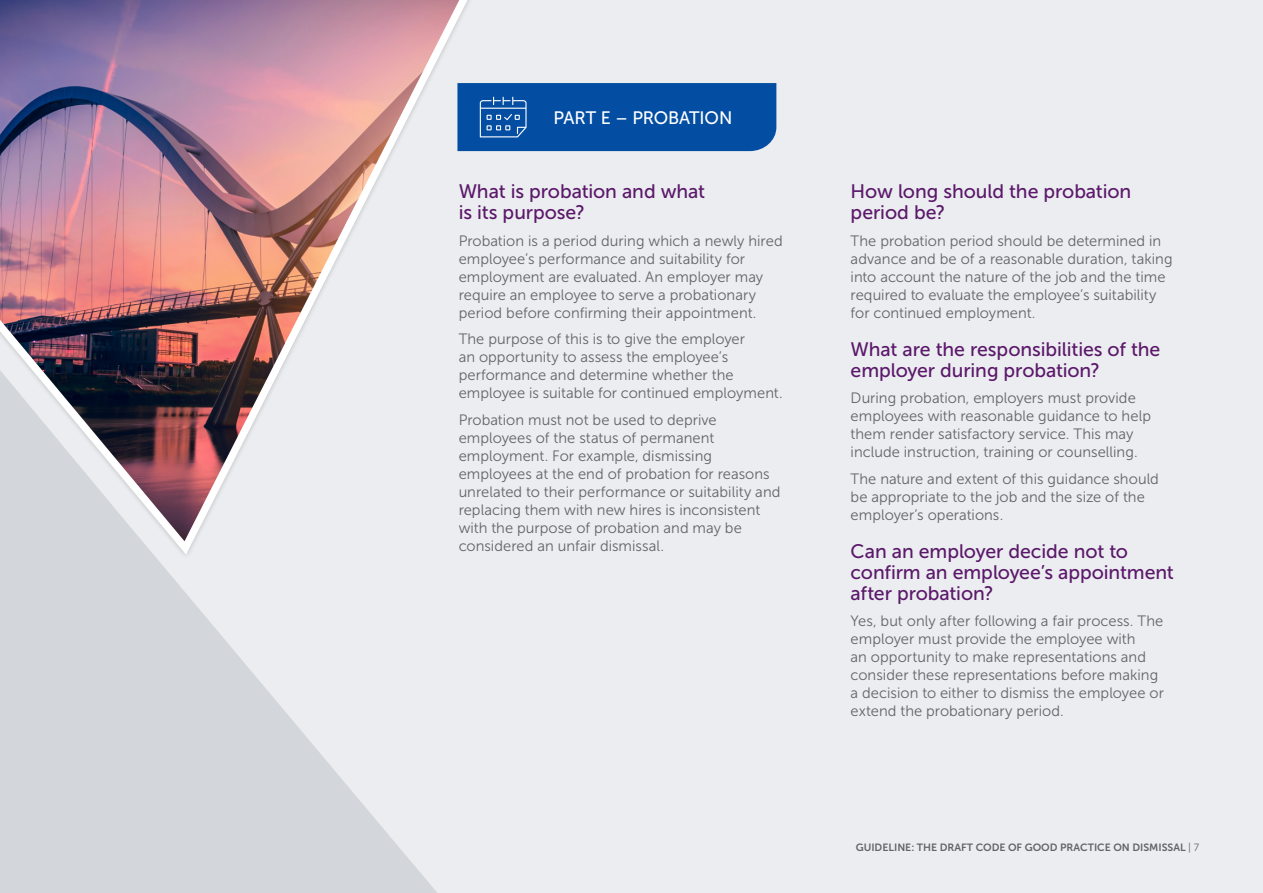
<style>
.page{position:relative;width:1263px;height:893px;background:#fff}
.page>*{position:absolute;margin:0;border:0;box-sizing:border-box;transform-origin:0 0}
.t1{font:19.5px/21px "Museo Sans 500";letter-spacing:-.005em;color:#5b186a}
.t2{font:18px "Museo Sans 500";letter-spacing:-.005em;color:#fff}
.t3{font:15px/18px "Museo Sans 300";letter-spacing:.005em;color:#636466}
.t4{font:10.5px "Museo Sans 700";color:#636466}
.s1{font-family:"Museo Sans 300"}
</style>
<div class="page">
<div style="left:0;top:0;width:1263px;height:892px;background:#ebedf0"></div>
<img style="left:0;top:0;width:586px;height:319px">
<svg style="left:0;top:319px;width:466px;height:574px"></svg>
<div style="left:457px;top:83px;width:319px;height:68px;background:#034ea2"></div>
<p class="t2" style="left:554px;top:108px;width:180px">PART E – PROBATION</p>
<h1 class="t1" style="left:459px;top:181px;width:248px">What is probation and what is its purpose?</h1>
<p class="t3" style="left:459px;top:232px;width:325px">Probation is a period during which a newly hired employee’s performance and suitability for employment are evaluated. An employer may require an employee to serve a probationary period before confirming their appointment.</p>
<p class="t3" style="left:459px;top:330px;width:325px">The purpose of this is to give the employer<br>an opportunity to assess the employee’s performance and determine whether the employee is suitable for continued employment.</p>
<p class="t3" style="left:459px;top:411px;width:323px">Probation must not be used to deprive employees of the status of permanent employment. For example, dismissing employees at the end of probation for reasons unrelated to their performance or suitability and replacing them with new hires is inconsistent with the purpose of probation and may be considered an unfair dismissal.</p>
<h1 class="t1" style="left:850px;top:181px;width:282px">How long should the probation period be?</h1>
<p class="t3" style="left:850px;top:232px;width:323px">The probation period should be determined in advance and be of a reasonable duration, taking into account the nature of the job and the time required to evaluate the employee’s suitability for continued employment.</p>
<h1 class="t1" style="left:850px;top:339px;width:311px">What are the responsibilities of the employer during probation?</h1>
<p class="t3" style="left:850px;top:389px;width:302px">During probation, employers must provide employees with reasonable guidance to help them render satisfactory service. This may include instruction, training or counselling.</p>
<p class="t3" style="left:850px;top:470px;width:310px">The nature and extent of this guidance should be appropriate to the job and the size of the employer’s operations.</p>
<h1 class="t1" style="left:850px;top:541px;width:325px">Can an employer decide not to confirm an employee’s appointment after probation?</h1>
<p class="t3" style="left:850px;top:612px;width:315px">Yes, but only after following a fair process. The employer must provide the employee with<br>an opportunity to make representations and consider these representations before making a decision to either to dismiss the employee or extend the probationary period.</p>
<p class="t4" style="left:856px;top:842px;width:345px">GUIDELINE: THE DRAFT CODE OF GOOD PRACTICE ON DISMISSAL <span class="s1">| 7</span></p>
</div>
